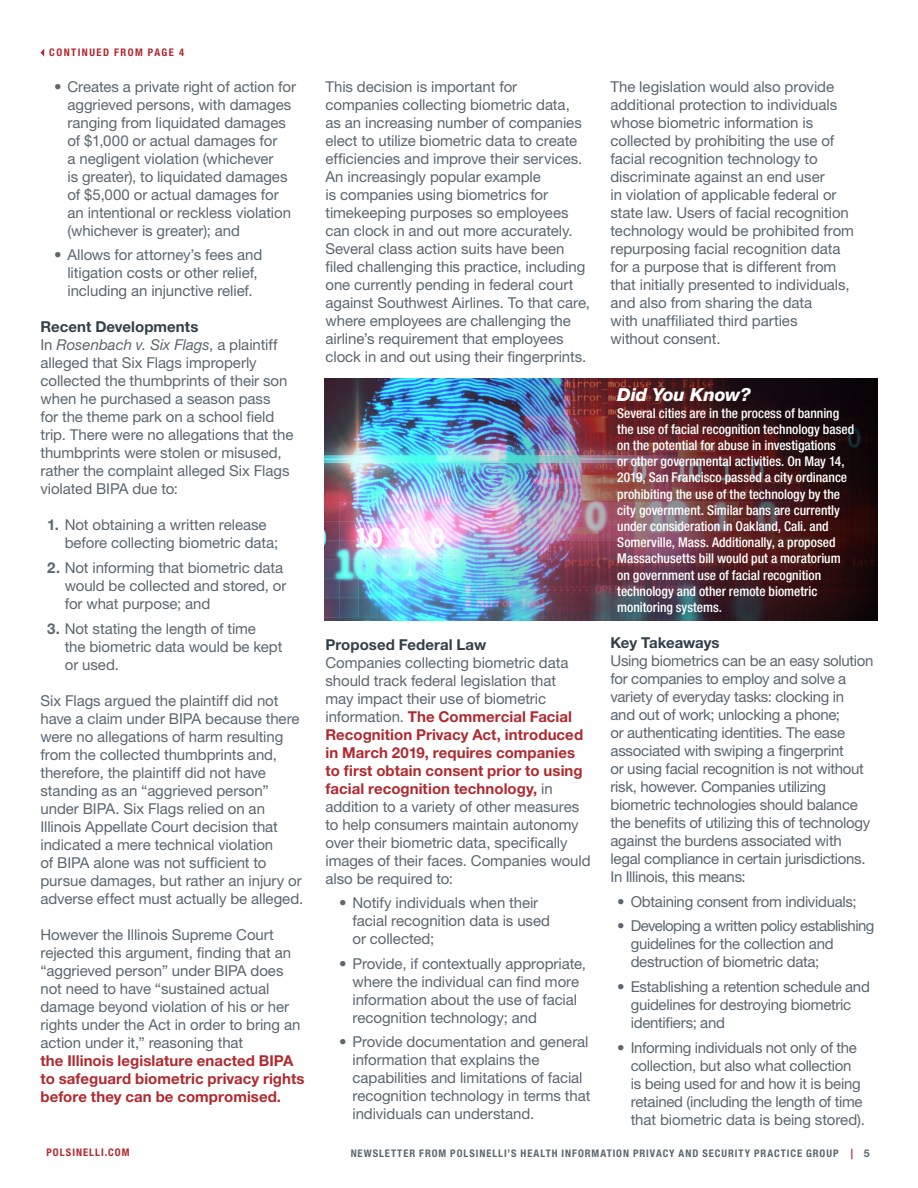
<style>
.page{position:relative;width:918px;height:1188px;background:#fff}
.page>*{position:absolute;margin:0;border:0;box-sizing:border-box;transform-origin:0 0}
.Paragraph_Style_1{font:italic 800 18px "Helvetica Neue LT Std";letter-spacing:-.015em;color:#fff}
.Paragraph_Style_1-2{font:15px/18px "Helvetica Neue LT Std";letter-spacing:-.005em;color:#5b6670}
.Paragraph_Style_1-3{font:15px/18px "Helvetica Neue LT Std";letter-spacing:-.025em;color:#5b6670}
.Paragraph_Style_1-4{font:700 15px "Helvetica Neue LT Std";color:#323f49}
.Paragraph_Style_1-5{font:500 condensed 13.5px/16.2px "Helvetica Neue LT Std";color:#fff}
.t1{font:700 condensed 10.5px "Helvetica Neue LT Std";letter-spacing:.09em;color:#5b6670}
.Paragraph_Style_1-6{font:700 condensed 10.5px "Helvetica Neue LT Std";letter-spacing:.13em;color:#b2282e}
.Paragraph_Style_1-7{font:700 condensed 10.5px "Helvetica Neue LT Std";letter-spacing:.1em;color:#b2282e}
.s1{font-style:italic}
.s2{font-weight:700}
.s3{font-weight:700;color:#b02a2f}
.s4{font-stretch:normal;color:#b2282e}
.s5{font-stretch:normal}
</style>
<div class="page">
<img style="left:324px;top:378px;width:122px;height:243px">
<svg style="left:40px;top:49px;width:4px;height:8px"></svg>
<img style="left:446px;top:378px;width:432px;height:243px">
<p class="Paragraph_Style_1-6" style="left:49px;top:46px;width:136px">CONTINUED FROM PAGE 4</p>
<p class="Paragraph_Style_1-2" style="left:68px;top:77px;width:230px;text-indent:-14px">• Creates a private right of action for aggrieved persons, with damages ranging from liquidated damages of $1,000 or actual damages for<br>a negligent violation (whichever<br>is greater), to liquidated damages of $5,000 or actual damages for an intentional or reckless violation (whichever is greater); and</p>
<p class="Paragraph_Style_1-2" style="left:54px;top:246px;width:210px;text-align:center">• Allows for attorney’s fees and litigation costs or other relief, including an injunctive relief.</p>
<p class="Paragraph_Style_1-4" style="left:40px;top:318px;width:159px">Recent Developments</p>
<p class="Paragraph_Style_1-2" style="left:40px;top:336px;width:254px">In <span class="s1">Rosenbach v. Six Flags</span>, a plaintiff alleged that Six Flags improperly collected the thumbprints of their son when he purchased a season pass<br>for the theme park on a school field trip. There were no allegations that the thumbprints were stolen or misused, rather the complaint alleged Six Flags violated BIPA due to:</p>
<p class="Paragraph_Style_1-2" style="left:65px;top:516px;width:215px;text-indent:-18px"><span class="s2">1.</span> Not obtaining a written release before collecting biometric data;</p>
<p class="Paragraph_Style_1-2" style="left:65px;top:559px;width:223px;text-indent:-18px"><span class="s2">2.</span> Not informing that biometric data would be collected and stored, or for what purpose; and</p>
<p class="Paragraph_Style_1-2" style="left:65px;top:619px;width:219px;text-indent:-18px"><span class="s2">3.</span> Not stating the length of time<br>the biometric data would be kept or used.</p>
<p class="Paragraph_Style_1-2" style="left:40px;top:691px;width:264px">Six Flags argued the plaintiff did not have a claim under BIPA because there were no allegations of harm resulting from the collected thumbprints and, therefore, the plaintiff did not have standing as an “aggrieved person” under BIPA. Six Flags relied on an Illinois Appellate Court decision that indicated a mere technical violation<br>of BIPA alone was not sufficient to pursue damages, but rather an injury or adverse effect must actually be alleged.</p>
<p class="Paragraph_Style_1-2" style="left:40px;top:925px;width:266px">However the Illinois Supreme Court rejected this argument, finding that an “aggrieved person” under BIPA does not need to have “sustained actual damage beyond violation of his or her rights under the Act in order to bring an action under it,” reasoning that<br><span class="s3">the Illinois legislature enacted BIPA to safeguard biometric privacy rights before they can be compromised.</span></p>
<p class="Paragraph_Style_1-2" style="left:326px;top:77px;width:266px">This decision is important for companies collecting biometric data,<br>as an increasing number of companies elect to utilize biometric data to create efficiencies and improve their services.<br>An increasingly popular example<br>is companies using biometrics for timekeeping purposes so employees can clock in and out more accurately.<br>Several class action suits have been filed challenging this practice, including one currently pending in federal court against Southwest Airlines. To that care, where employees are challenging the airline’s requirement that employees clock in and out using their fingerprints.</p>
<p class="Paragraph_Style_1-4" style="left:326px;top:635px;width:162px">Proposed Federal Law</p>
<p class="Paragraph_Style_1-2" style="left:326px;top:653px;width:267px">Companies collecting biometric data should track federal legislation that<br>may impact their use of biometric information. <span class="s3">The Commercial Facial Recognition Privacy Act, introduced in March 2019, requires companies to first obtain consent prior to using facial recognition technology,</span> in addition to a variety of other measures to help consumers maintain autonomy over their biometric data, specifically images of their faces. Companies would also be required to:</p>
<p class="Paragraph_Style_1-2" style="left:352px;top:894px;width:199px;text-indent:-14px">• Notify individuals when their facial recognition data is used or collected;</p>
<p class="Paragraph_Style_1-2" style="left:352px;top:954px;width:235px;text-indent:-14px">• Provide, if contextually appropriate, where the individual can find more information about the use of facial recognition technology; and</p>
<p class="Paragraph_Style_1-2" style="left:352px;top:1033px;width:239px;text-indent:-14px">• Provide documentation and general information that explains the capabilities and limitations of facial recognition technology in terms that individuals can understand.</p>
<p class="Paragraph_Style_1-2" style="left:610px;top:77px;width:245px">The legislation would also provide additional protection to individuals whose biometric information is collected by prohibiting the use of facial recognition technology to discriminate against an end user<br>in violation of applicable federal or state law. Users of facial recognition technology would be prohibited from repurposing facial recognition data for a purpose that is different from that initially presented to individuals, and also from sharing the data<br>with unaffiliated third parties<br>without consent.</p>
<p class="Paragraph_Style_1" style="left:617px;top:384px;width:135px">Did You Know?</p>
<p class="Paragraph_Style_1-5" style="left:617px;top:404px;width:238px">Several cities are in the process of banning the use of facial recognition technology based on the potential for abuse in investigations<br>or other governmental activities. On May 14, 2019, San Francisco passed a city ordinance prohibiting the use of the technology by the city government. Similar bans are currently under consideration in Oakland, Cali. and Somerville, Mass. Additionally, a proposed Massachusetts bill would put a moratorium on government use of facial recognition technology and other remote biometric monitoring systems.</p>
<p class="Paragraph_Style_1-4" style="left:610px;top:633px;width:111px">Key Takeaways</p>
<p class="Paragraph_Style_1-2" style="left:610px;top:651px;width:265px">Using biometrics can be an easy solution for companies to employ and solve a variety of everyday tasks: clocking in<br>and out of work; unlocking a phone;<br>or authenticating identities. The ease associated with swiping a fingerprint<br>or using facial recognition is not without risk, however. Companies utilizing biometric technologies should balance the benefits of utilizing this of technology against the burdens associated with legal compliance in certain jurisdictions.<br>In Illinois, this means:</p>
<p class="Paragraph_Style_1-2" style="left:617px;top:892px;width:241px">• Obtaining consent from individuals;</p>
<p class="Paragraph_Style_1-3" style="left:631px;top:917px;width:245px;text-indent:-14px">• Developing a written policy establishing guidelines for the collection and destruction of biometric data;</p>
<p class="Paragraph_Style_1-2" style="left:631px;top:978px;width:241px;text-indent:-14px">• Establishing a retention schedule and guidelines for destroying biometric identifiers; and</p>
<p class="Paragraph_Style_1-2" style="left:631px;top:1038px;width:236px;text-indent:-14px">• Informing individuals not only of the collection, but also what collection is being used for and how it is being retained (including the length of time that biometric data is being stored).</p>
<p class="Paragraph_Style_1-7" style="left:46px;top:1146px;width:85px">POLSINELLI.COM</p>
<p class="t1" style="left:351px;top:1147px;width:520px">NEWSLETTER FROM POLSINELLI’S HEALTH INFORMATION PRIVACY AND SECURITY PRACTICE GROUP <span class="s4">|</span> <span class="s5">5</span></p>
</div>
